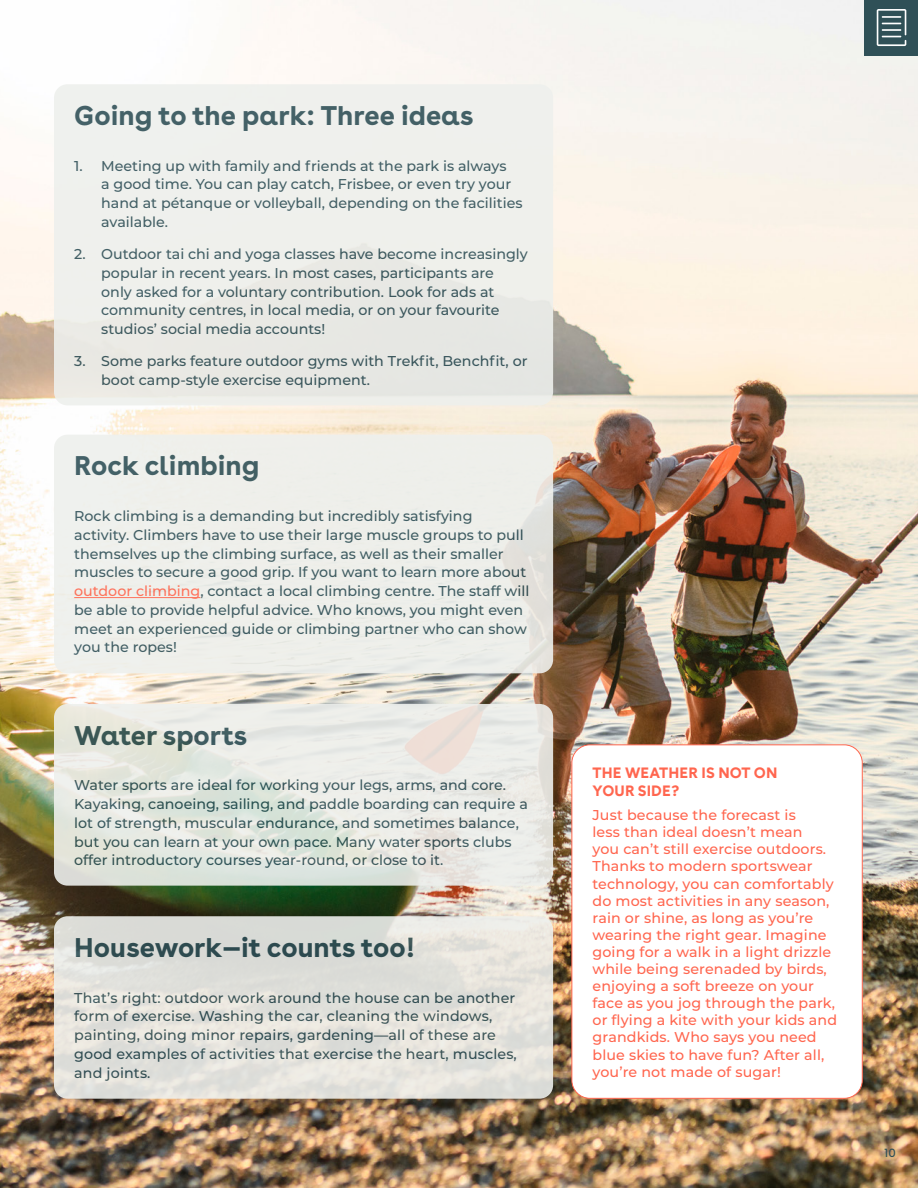
<style>
.page{position:relative;width:918px;height:1188px;background:#fff}
.page>*{position:absolute;margin:0;border:0;box-sizing:border-box;transform-origin:0 0}
.t1{font:700 27px "Buenos Aires";color:#2f5057}
.t2{font:700 15px/18px "Buenos Aires";letter-spacing:.01em;color:#ff664f}
.t3{font:500 14.25px/18.8px "Montserrat";color:#2e4f57}
.t4{font:500 14.25px/17.1px "Montserrat";letter-spacing:.01em;color:#ff664f}
.t5{font:12px "Buenos Aires";color:#2f5057}
.s1{color:#ff664f}
</style>
<div class="page">
<img style="left:0;top:0;width:918px;height:1188px">
<div style="left:864px;top:0;width:54px;height:55px;background:#2f5057"></div>
<svg style="left:877px;top:9px;width:29px;height:37px"></svg>
<div style="left:572px;top:745px;width:290px;height:353px;background:#fff;border-radius:18px"></div>
<div style="left:572px;top:744px;width:291px;height:355px;border:1px solid #ff664f;border-radius:18px"></div>
<div style="left:54px;top:435px;width:499px;height:238px;background:#eef0ed;border-radius:14px"></div>
<hr style="left:74px;top:597px;width:126px;height:1px;background:#ff664f">
<svg style="left:54px;top:704px;width:499px;height:182px;background:#e6e8e1"></svg>
<div style="left:54px;top:916px;width:499px;height:183px;background:linear-gradient(to right,#e0e0db,#e5e3dd);border-radius:14px"></div>
<div style="left:54px;top:84px;width:499px;height:321px;background:#eef0ed;border-radius:14px"></div>
<h1 class="t1" style="left:74px;top:92px;width:401px">Going to the park: Three ideas</h1>
<p class="t3" style="left:101px;top:156px;width:423px;text-indent:-27px">1. Meeting up with family and friends at the park is always<br>a good time. You can play catch, Frisbee, or even try your hand at pétanque or volleyball, depending on the facilities available.</p>
<p class="t3" style="left:101px;top:244px;width:428px;text-indent:-27px">2. Outdoor tai chi and yoga classes have become increasingly popular in recent years. In most cases, participants are only asked for a voluntary contribution. Look for ads at community centres, in local media, or on your favourite studios’ social media accounts!</p>
<p class="t3" style="left:101px;top:351px;width:428px;text-indent:-27px">3. Some parks feature outdoor gyms with Trekfit, Benchfit, or boot camp-style exercise equipment.</p>
<h1 class="t1" style="left:74px;top:443px;width:187px">Rock climbing</h1>
<p class="t3" style="left:74px;top:506px;width:457px">Rock climbing is a demanding but incredibly satisfying activity. Climbers have to use their large muscle groups to pull themselves up the climbing surface, as well as their smaller muscles to secure a good grip. If you want to learn more about <span class="s1">outdoor climbing</span>, contact a local climbing centre. The staff will be able to provide helpful advice. Who knows, you might even meet an experienced guide or climbing partner who can show you the ropes!</p>
<h1 class="t1" style="left:74px;top:712px;width:175px">Water sports</h1>
<p class="t3" style="left:74px;top:775px;width:455px">Water sports are ideal for working your legs, arms, and core.<br>Kayaking, canoeing, sailing, and paddle boarding can require a lot of strength, muscular endurance, and sometimes balance, but you can learn at your own pace. Many water sports clubs offer introductory courses year-round, or close to it.</p>
<h1 class="t1" style="left:74px;top:924px;width:343px">Housework—it counts too!</h1>
<p class="t3" style="left:74px;top:988px;width:444px">That’s right: outdoor work around the house can be another form of exercise. Washing the car, cleaning the windows, painting, doing minor repairs, gardening—all of these are good examples of activities that exercise the heart, muscles, and joints.</p>
<p class="t2" style="left:593px;top:762px;width:186px">THE WEATHER IS NOT ON<br>YOUR SIDE?</p>
<p class="t4" style="left:592px;top:806px;width:246px">Just because the forecast is<br>less than ideal doesn’t mean<br>you can’t still exercise outdoors.<br>Thanks to modern sportswear technology, you can comfortably do most activities in any season, rain or shine, as long as you’re wearing the right gear. Imagine going for a walk in a light drizzle while being serenaded by birds, enjoying a soft breeze on your face as you jog through the park, or flying a kite with your kids and grandkids. Who says you need blue skies to have fun? After all, you’re not made of sugar!</p>
<p class="t5" style="left:884px;top:1143px;width:13px">10</p>
</div>
